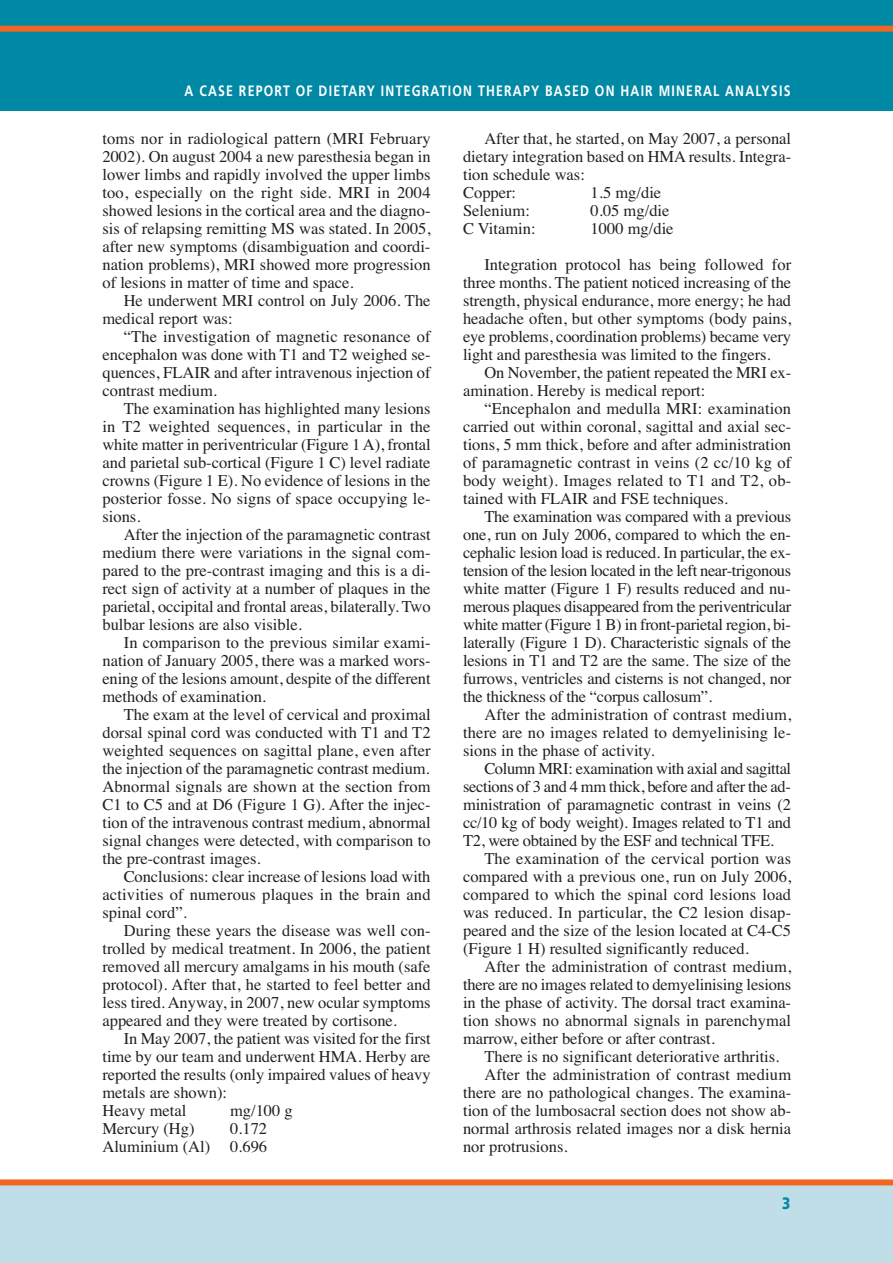
<style>
.page{position:relative;width:893px;height:1263px;background:#fff}
.page>*{position:absolute;margin:0;border:0;box-sizing:border-box;transform-origin:0 0}
.t1{font:16.5px/18px "Times";color:#231f20;text-align:justify}
.t2{font:900 16.5px "Frutiger";color:#0089a5;scale:.82 1}
.t3{font:700 15px "Frutiger";letter-spacing:.1em;color:#fff;scale:.82 1}
</style>
<div class="page">
<div style="left:0;top:0;width:893px;height:111px;background:#0089a5"></div>
<div style="left:0;top:1180px;width:893px;height:83px;background:#c0dee8"></div>
<div style="left:0;top:26px;width:893px;height:6px;background:#f36621"></div>
<div style="left:0;top:1179px;width:893px;height:6px;background:#f36621"></div>
<p class="t3" style="left:185px;top:84px;width:740px">A CASE REPORT OF DIETARY INTEGRATION THERAPY BASED ON HAIR MINERAL ANALYSIS</p>
<p class="t1" style="left:102px;top:129px;width:330px">toms nor in radiological pattern (MRI February 2002). On august 2004 a new paresthesia began in lower limbs and rapidly involved the upper limbs too, especially on the right side. MRI in 2004 showed lesions in the cortical area and the diagno&shy;sis of relapsing remitting MS was stated. In 2005, after new symptoms (disambiguation and coordi&shy;nation problems), MRI showed more progression of lesions in matter of time and space.</p>
<p class="t1" style="left:102px;top:291px;width:330px;text-indent:21px">He underwent MRI control on July 2006. The medical report was:</p>
<p class="t1" style="left:102px;top:327px;width:330px;text-indent:21px">“The investigation of magnetic resonance of encephalon was done with T1 and T2 weighed se&shy;quences, FLAIR and after intravenous injection of contrast medium.</p>
<p class="t1" style="left:102px;top:399px;width:330px;text-indent:21px">The examination has highlighted many lesions in T2 weighted sequences, in particular in the white matter in periventricular (Figure 1 A), frontal and parietal sub-cortical (Figure 1 C) level radiate crowns (Figure 1 E). No evidence of lesions in the posterior fosse. No signs of space occupying le&shy;sions.</p>
<p class="t1" style="left:102px;top:525px;width:330px;text-indent:21px">After the injection of the paramagnetic contrast medium there were variations in the signal com&shy;pared to the pre-contrast imaging and this is a di&shy;rect sign of activity at a number of plaques in the parietal, occipital and frontal areas, bilaterally. Two bulbar lesions are also visible.</p>
<p class="t1" style="left:102px;top:633px;width:330px;text-indent:21px">In comparison to the previous similar exami&shy;nation of January 2005, there was a marked wors&shy;ening of the lesions amount, despite of the different methods of examination.</p>
<p class="t1" style="left:102px;top:705px;width:330px;text-indent:21px">The exam at the level of cervical and proximal dorsal spinal cord was conducted with T1 and T2 weighted sequences on sagittal plane, even after the injection of the paramagnetic contrast medium.<br>Abnormal signals are shown at the section from C1 to C5 and at D6 (Figure 1 G). After the injec&shy;tion of the intravenous contrast medium, abnormal signal changes were detected, with comparison to the pre-contrast images.</p>
<p class="t1" style="left:102px;top:867px;width:330px;text-indent:21px">Conclusions: clear increase of lesions load with activities of numerous plaques in the brain and spinal cord”.</p>
<p class="t1" style="left:102px;top:921px;width:330px;text-indent:21px">During these years the disease was well con&shy;trolled by medical treatment. In 2006, the patient removed all mercury amalgams in his mouth (safe protocol). After that, he started to feel better and less tired. Anyway, in 2007, new ocular symptoms appeared and they were treated by cortisone.</p>
<p class="t1" style="left:102px;top:1029px;width:330px;text-align:left;text-indent:21px">In May 2007, the patient was visited for the first time by our team and underwent HMA. Herby are reported the results (only impaired values of heavy metals are shown):<br>Heavy metal</p>
<p class="t1" style="left:230px;top:1101px;width:64px">mg/100 g</p>
<p class="t1" style="left:102px;top:1119px;width:94px">Mercury (Hg)</p>
<p class="t1" style="left:102px;top:1119px;width:166px;text-align:right">0.172<br>Aluminium (Al) 0.696</p>
<p class="t1" style="left:463px;top:129px;width:330px;text-align:left;text-indent:21px">After that, he started, on May 2007, a personal dietary integration based on HMA results. Integra&shy;tion schedule was:<br>Copper:</p>
<p class="t1" style="left:591px;top:183px;width:72px">1.5 mg/die</p>
<p class="t1" style="left:463px;top:201px;width:68px">Selenium:</p>
<p class="t1" style="left:591px;top:201px;width:80px">0.05 mg/die</p>
<p class="t1" style="left:463px;top:219px;width:74px">C Vitamin:</p>
<p class="t1" style="left:484px;top:210px;width:308px;line-height:36px;text-indent:106px">1000 mg/die<br>Integration protocol has being followed for</p>
<p class="t1" style="left:463px;top:273px;width:330px">three months. The patient noticed increasing of the strength, physical endurance, more energy; he had headache often, but other symptoms (body pains, eye problems, coordination problems) became very light and paresthesia was limited to the fingers.</p>
<p class="t1" style="left:463px;top:363px;width:330px;text-indent:21px">On November, the patient repeated the MRI ex&shy;amination. Hereby is medical report:</p>
<p class="t1" style="left:463px;top:399px;width:330px;text-indent:21px">“Encephalon and medulla MRI: examination carried out within coronal, sagittal and axial sec&shy;tions, 5 mm thick, before and after administration of paramagnetic contrast in veins (2 cc/10 kg of body weight). Images related to T1 and T2, ob&shy;tained with FLAIR and FSE techniques.</p>
<p class="t1" style="left:463px;top:507px;width:330px;text-indent:21px">The examination was compared with a previous one, run on July 2006, compared to which the en&shy;cephalic lesion load is reduced. In particular, the ex&shy;tension of the lesion located in the left near-trigonous white matter (Figure 1 F) results reduced and nu&shy;merous plaques disappeared from the periventricular white matter (Figure 1 B) in front-parietal region, bi&shy;laterally (Figure 1 D). Characteristic signals of the lesions in T1 and T2 are the same. The size of the furrows, ventricles and cisterns is not changed, nor the thickness of the “corpus callosum”.</p>
<p class="t1" style="left:463px;top:705px;width:330px;text-indent:21px">After the administration of contrast medium, there are no images related to demyelinising le&shy;sions in the phase of activity.</p>
<p class="t1" style="left:463px;top:759px;width:330px;text-indent:21px">Column MRI: examination with axial and sagittal sections of 3 and 4 mm thick, before and after the ad&shy;ministration of paramagnetic contrast in veins (2 cc/10 kg of body weight). Images related to T1 and T2, were obtained by the ESF and technical TFE.</p>
<p class="t1" style="left:463px;top:849px;width:330px;text-indent:21px">The examination of the cervical portion was compared with a previous one, run on July 2006, compared to which the spinal cord lesions load was reduced. In particular, the C2 lesion disap&shy;peared and the size of the lesion located at C4-C5 (Figure 1 H) resulted significantly reduced.</p>
<p class="t1" style="left:463px;top:957px;width:330px;text-indent:21px">After the administration of contrast medium, there are no images related to demyelinising lesions in the phase of activity. The dorsal tract examina&shy;tion shows no abnormal signals in parenchymal marrow, either before or after contrast.</p>
<p class="t1" style="left:484px;top:1047px;width:297px">There is no significant deteriorative arthritis.</p>
<p class="t1" style="left:484px;top:1065px;width:308px">After the administration of contrast medium</p>
<p class="t1" style="left:463px;top:1083px;width:330px">there are no pathological changes. The examina-</p>
<p class="t1" style="left:463px;top:1101px;width:330px">tion of the lumbosacral section does not show ab-</p>
<p class="t1" style="left:463px;top:1119px;width:330px">normal arthrosis related images nor a disk hernia</p>
<p class="t1" style="left:463px;top:1137px;width:106px">nor protrusions.</p>
<p class="t2" style="left:782px;top:1197px;width:12px">3</p>
</div>
